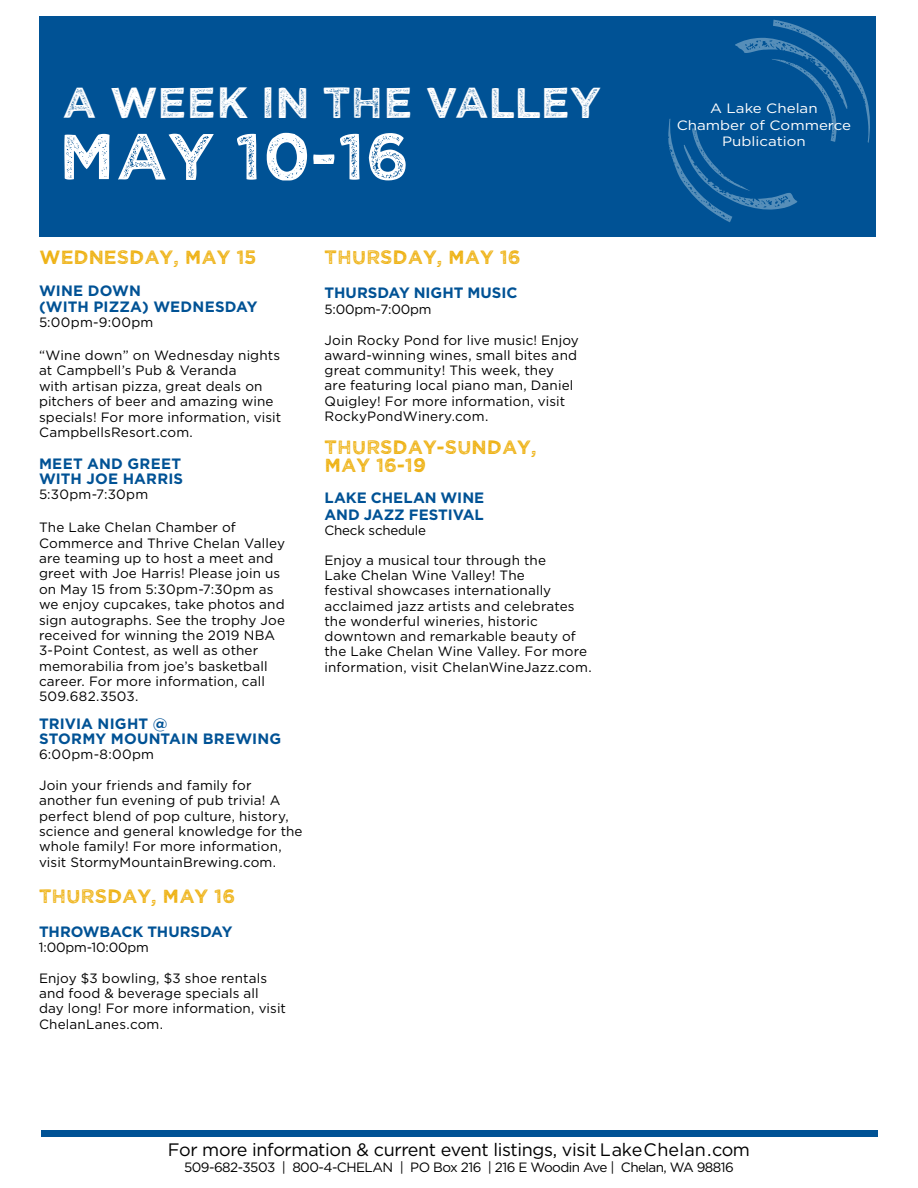
<style>
.page{position:relative;width:918px;height:1188px;background:#fff}
.page>*{position:absolute;margin:0;border:0;box-sizing:border-box;transform-origin:0 0}
.t1{font:66px "Wicked Grit";color:#fff}
.t2{font:43.5px "Wicked Grit";letter-spacing:-.01em;color:#fff}
.t3{font:19.35px/18px "Wicked Grit";color:#eeb111}
.t4{font:18px "Gotham";letter-spacing:-.02em;color:#000}
.t5{font:700 15px/15.3px "Gotham";letter-spacing:.005em;color:#005295}
.t6{font:13.5px/15.3px "Gotham";letter-spacing:.01em;color:#000}
.t7{font:13.5px "Gotham";letter-spacing:-.04em;color:#000}
.t8{font:13.5px/16.2px "Gotham";color:#fff;text-align:center;scale:1.12 1}
.t9{font:13.35px "Gotham";letter-spacing:-.015em;color:#000}
</style>
<div class="page">
<div style="left:39px;top:17px;width:837px;height:220px;background:#005295"></div>
<div style="left:41px;top:1130px;width:837px;height:6px;background:#005295"></div>
<svg style="left:668px;top:20px;width:202px;height:202px"></svg>
<h2 class="t2" style="left:62px;top:74px;width:541px">A WEEK IN THE VALLEY</h2>
<h1 class="t1" style="left:58px;top:114px;width:352px">may 10-16</h1>
<h3 class="t3" style="left:39px;top:247px;width:219px">WEDNESDAY, MAY 15</h3>
<p class="t5" style="left:39px;top:283px;width:220px">WINE DOWN<br>(WITH PIZZA) WEDNESDAY</p>
<p class="t6" style="left:39px;top:314px;width:116px">5:00pm-9:00pm</p>
<p class="t6" style="left:39px;top:347px;width:244px">“Wine down” on Wednesday nights at Campbell’s Pub &amp; Veranda<br>with artisan pizza, great deals on pitchers of beer and amazing wine specials! For more information, visit<br>CampbellsResort.com.</p>
<p class="t5" style="left:39px;top:455px;width:146px">MEET AND GREET<br>WITH JOE HARRIS</p>
<p class="t6" style="left:39px;top:487px;width:111px">5:30pm-7:30pm</p>
<p class="t6" style="left:39px;top:520px;width:248px">The Lake Chelan Chamber of<br>Commerce and Thrive Chelan Valley are teaming up to host a meet and greet with Joe Harris! Please join us on May 15 from 5:30pm-7:30pm as we enjoy cupcakes, take photos and sign autographs. See the trophy Joe received for winning the 2019 NBA<br>3-Point Contest, as well as other memorabilia from joe’s basketball career. For more information, call<br>509.682.3503.</p>
<p class="t5" style="left:39px;top:716px;width:244px">TRIVIA NIGHT @<br>STORMY MOUNTAIN BREWING</p>
<p class="t6" style="left:39px;top:747px;width:117px">6:00pm-8:00pm</p>
<p class="t6" style="left:39px;top:777px;width:265px">Join your friends and family for another fun evening of pub trivia! A perfect blend of pop culture, history, science and general knowledge for the whole family! For more information, visit StormyMountainBrewing.com.</p>
<h3 class="t3" style="left:39px;top:886px;width:198px">THURSDAY, MAY 16</h3>
<p class="t5" style="left:39px;top:924px;width:195px">THROWBACK THURSDAY</p>
<p class="t9" style="left:39px;top:940px;width:111px">1:00pm-10:00pm</p>
<p class="t6" style="left:39px;top:970px;width:249px">Enjoy $3 bowling, $3 shoe rentals and food &amp; beverage specials all day long! For more information, visit<br>ChelanLanes.com.</p>
<h3 class="t3" style="left:325px;top:247px;width:198px">THURSDAY, MAY 16</h3>
<p class="t5" style="left:325px;top:285px;width:194px">THURSDAY NIGHT MUSIC</p>
<p class="t9" style="left:325px;top:302px;width:108px">5:00pm-7:00pm</p>
<p class="t6" style="left:325px;top:332px;width:256px">Join Rocky Pond for live music! Enjoy award-winning wines, small bites and great community! This week, they are featuring local piano man, Daniel Quigley! For more information, visit RockyPondWinery.com.</p>
<h3 class="t3" style="left:325px;top:437px;width:214px">THURSDAY-SUNDAY,<br>MAY 16-19</h3>
<p class="t5" style="left:325px;top:489px;width:161px;line-height:16.8px">LAKE CHELAN WINE<br>AND JAZZ FESTIVAL</p>
<p class="t9" style="left:325px;top:523px;width:103px">Check schedule</p>
<p class="t6" style="left:325px;top:552px;width:269px">Enjoy a musical tour through the<br>Lake Chelan Wine Valley! The<br>festival showcases internationally acclaimed jazz artists and celebrates the wonderful wineries, historic downtown and remarkable beauty of the Lake Chelan Wine Valley. For more information, visit ChelanWineJazz.com.</p>
<p class="t8" style="left:677px;top:100px;width:157px">A Lake Chelan<br>Chamber of Commerce<br>Publication</p>
<h3 class="t4" style="left:168px;top:1140px;width:584px">For more information &amp; current event listings, visit LakeChelan.com</h3>
<p class="t7" style="left:184px;top:1160px;width:551px">509-682-3503 | 800-4-CHELAN | PO Box 216 | 216 E Woodin Ave | Chelan, WA 98816</p>
</div>
